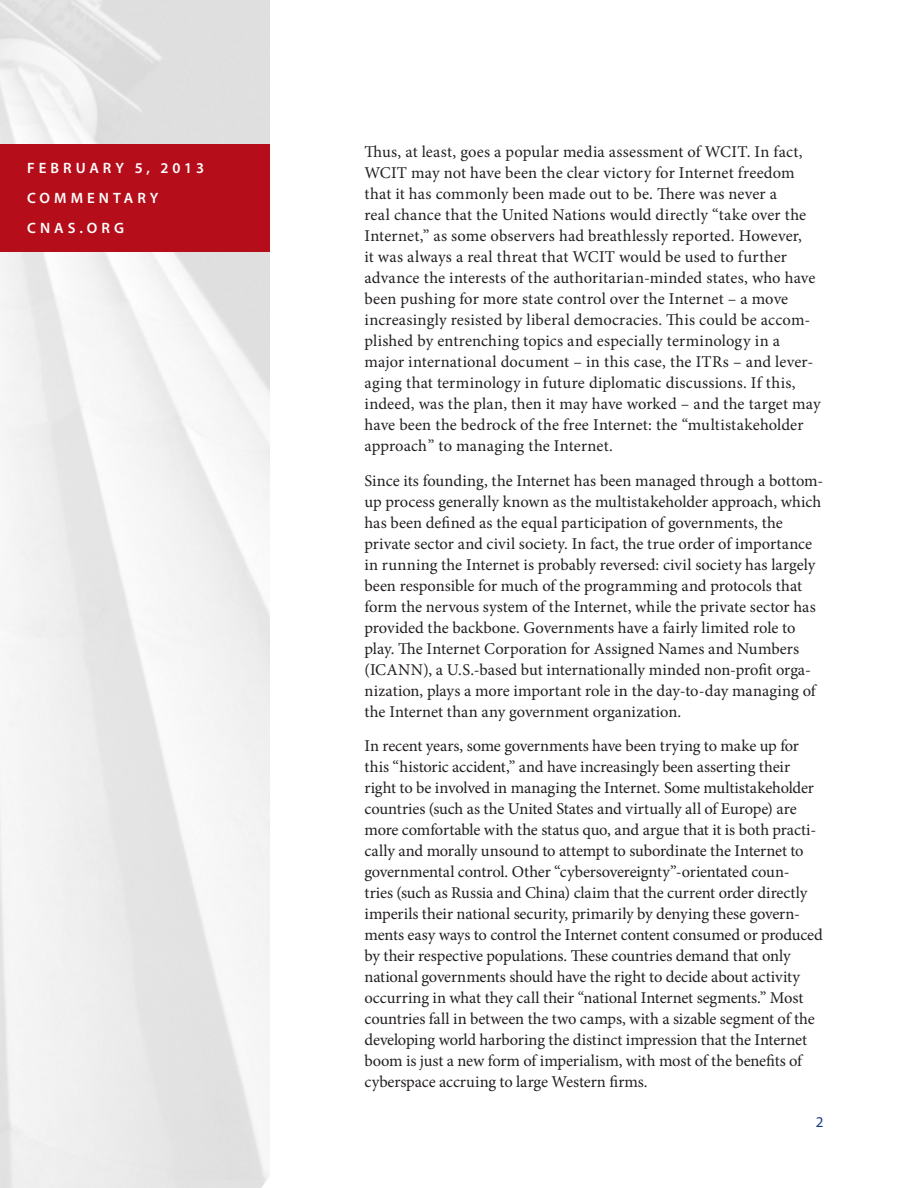
<style>
.page{position:relative;width:918px;height:1188px;background:#fff}
.page>*{position:absolute;margin:0;border:0;box-sizing:border-box;transform-origin:0 0}
.Body_text{font:16.5px/21px "Minion Pro";color:#231f20}
.t1{font:600 15px/30px "Myriad Pro";letter-spacing:.27em;color:#fff}
.t2{font:15px "Myriad Pro";color:#153889}
</style>
<div class="page">
<img style="left:0;top:0;width:270px;height:1188px">
<div style="left:0;top:144px;width:270px;height:107px;background:#b50e1a"></div>
<p class="t1" style="left:27px;top:153px;width:178px">FEBRUARY 5, 2013<br>COMMENTARY<br>CNAS.ORG</p>
<p class="Body_text" style="left:364px;top:141px;width:458px">Thus, at least, goes a popular media assessment of WCIT. In fact, WCIT may not have been the clear victory for Internet freedom that it has commonly been made out to be. There was never a<br>real chance that the United Nations would directly “take over the Internet,” as some observers had breathlessly reported. However,<br>it was always a real threat that WCIT would be used to further advance the interests of the authoritarian-minded states, who have been pushing for more state control over the Internet – a move increasingly resisted by liberal democracies. This could be accom&shy;plished by entrenching topics and especially terminology in a major international document – in this case, the ITRs – and lever&shy;aging that terminology in future diplomatic discussions. If this, indeed, was the plan, then it may have worked – and the target may have been the bedrock of the free Internet: the “multistakeholder approach” to managing the Internet.</p>
<p class="Body_text" style="left:364px;top:470px;width:460px">Since its founding, the Internet has been managed through a bottom&shy;up process generally known as the multistakeholder approach, which has been defined as the equal participation of governments, the private sector and civil society. In fact, the true order of importance in running the Internet is probably reversed: civil society has largely been responsible for much of the programming and protocols that form the nervous system of the Internet, while the private sector has provided the backbone. Governments have a fairly limited role to play. The Internet Corporation for Assigned Names and Numbers (ICANN), a U.S.-based but internationally minded non-profit orga&shy;nization, plays a more important role in the day-to-day managing of the Internet than any government organization.</p>
<p class="Body_text" style="left:364px;top:735px;width:460px">In recent years, some governments have been trying to make up for this “historic accident,” and have increasingly been asserting their right to be involved in managing the Internet. Some multistakeholder countries (such as the United States and virtually all of Europe) are more comfortable with the status quo, and argue that it is both practi&shy;cally and morally unsound to attempt to subordinate the Internet to governmental control. Other “cybersovereignty”-orientated coun-<br>tries (such as Russia and China) claim that the current order directly imperils their national security, primarily by denying these govern&shy;ments easy ways to control the Internet content consumed or produced by their respective populations. These countries demand that only national governments should have the right to decide about activity occurring in what they call their “national Internet segments.” Most countries fall in between the two camps, with a sizable segment of the developing world harboring the distinct impression that the Internet boom is just a new form of imperialism, with most of the benefits of cyberspace accruing to large Western firms.</p>
<p class="t2" style="left:816px;top:1113px;width:9px">2</p>
</div>
